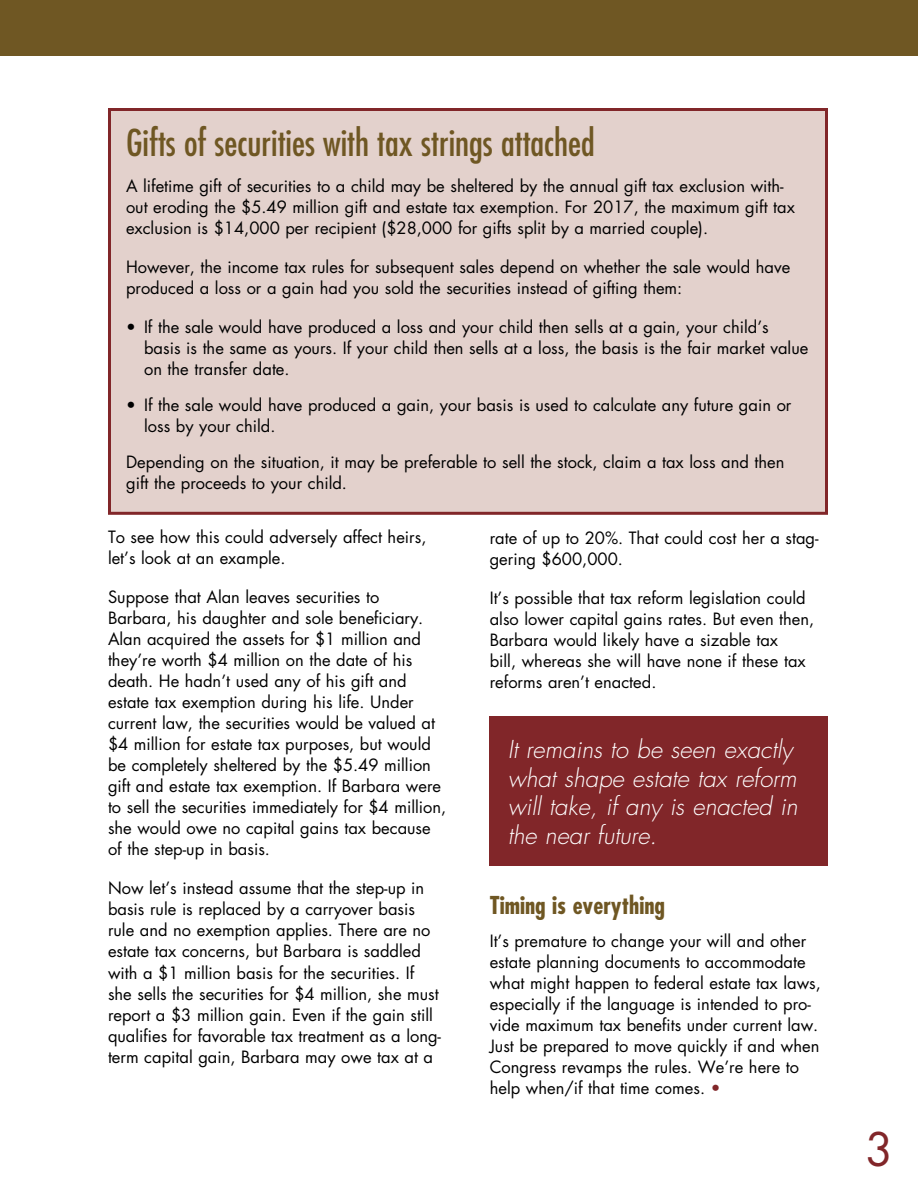
<style>
.page{position:relative;width:918px;height:1188px;background:#fff}
.page>*{position:absolute;margin:0;border:0;box-sizing:border-box;transform-origin:0 0}
.t1{font:45px "Futura Std";color:#812629}
.t2{font:condensed 36px "Futura Std";color:#6f5723}
.t3{font:italic 300 24px/28.8px "Futura Std";color:#fff}
.t4{font:700 condensed 24px "Futura Std";color:#6f5723}
.t5{font:16.5px/21px "Futura Std";color:#000}
.s1{color:#812629}
</style>
<div class="page">
<div style="left:0;top:0;width:918px;height:55px;background:#6f5723"></div>
<div style="left:490px;top:716px;width:338px;height:150px;background:#812629"></div>
<div style="left:110px;top:110px;width:716px;height:403px;background:#e3d1cc"></div>
<div style="left:108px;top:108px;width:720px;height:407px;border:3px solid #812629"></div>
<h2 class="t2" style="left:126px;top:121px;width:470px">Gifts of securities with tax strings attached</h2>
<p class="t5" style="left:126px;top:175px;width:670px">A lifetime gift of securities to a child may be sheltered by the annual gift tax exclusion with&shy;out eroding the $5.49 million gift and estate tax exemption. For 2017, the maximum gift tax exclusion is $14,000 per recipient ($28,000 for gifts split by a married couple).</p>
<p class="t5" style="left:126px;top:256px;width:666px">However, the income tax rules for subsequent sales depend on whether the sale would have produced a loss or a gain had you sold the securities instead of gifting them:</p>
<p class="t5" style="left:144px;top:316px;width:666px;text-indent:-18px">• If the sale would have produced a loss and your child then sells at a gain, your child’s basis is the same as yours. If your child then sells at a loss, the basis is the fair market value on the transfer date.</p>
<p class="t5" style="left:144px;top:394px;width:649px;text-indent:-18px">• If the sale would have produced a gain, your basis is used to calculate any future gain or loss by your child.</p>
<p class="t5" style="left:126px;top:451px;width:660px">Depending on the situation, it may be preferable to sell the stock, claim a tax loss and then gift the proceeds to your child.</p>
<p class="t5" style="left:108px;top:527px;width:320px">To see how this could adversely affect heirs, let’s look at an example.</p>
<p class="t5" style="left:108px;top:587px;width:340px">Suppose that Alan leaves securities to Barbara, his daughter and sole beneficiary.<br>Alan acquired the assets for $1 million and they’re worth $4 million on the date of his death. He hadn’t used any of his gift and estate tax exemption during his life. Under current law, the securities would be valued at $4 million for estate tax purposes, but would be completely sheltered by the $5.49 million gift and estate tax exemption. If Barbara were to sell the securities immediately for $4 million, she would owe no capital gains tax because of the step-up in basis.</p>
<p class="t5" style="left:108px;top:878px;width:335px">Now let’s instead assume that the step-up in basis rule is replaced by a carryover basis rule and no exemption applies. There are no estate tax concerns, but Barbara is saddled with a $1 million basis for the securities. If she sells the securities for $4 million, she must report a $3 million gain. Even if the gain still qualifies for favorable tax treatment as a long&shy;term capital gain, Barbara may owe tax at a</p>
<p class="t5" style="left:490px;top:527px;width:330px">rate of up to 20%. That could cost her a stag&shy;gering $600,000.</p>
<p class="t5" style="left:490px;top:587px;width:326px">It’s possible that tax reform legislation could also lower capital gains rates. But even then, Barbara would likely have a sizable tax<br>bill, whereas she will have none if these tax reforms aren’t enacted.</p>
<h3 class="t3" style="left:508px;top:735px;width:291px">It remains to be seen exactly what shape estate tax reform will take, if any is enacted in the near future.</h3>
<h3 class="t4" style="left:490px;top:890px;width:177px">Timing is everything</h3>
<p class="t5" style="left:490px;top:931px;width:333px">It’s premature to change your will and other estate planning documents to accommodate what might happen to federal estate tax laws, especially if the language is intended to pro&shy;vide maximum tax benefits under current law.<br>Just be prepared to move quickly if and when Congress revamps the rules. We’re here to help when/if that time comes. <span class="s1">•</span></p>
<h1 class="t1" style="left:865px;top:1120px;width:29px">3</h1>
</div>
